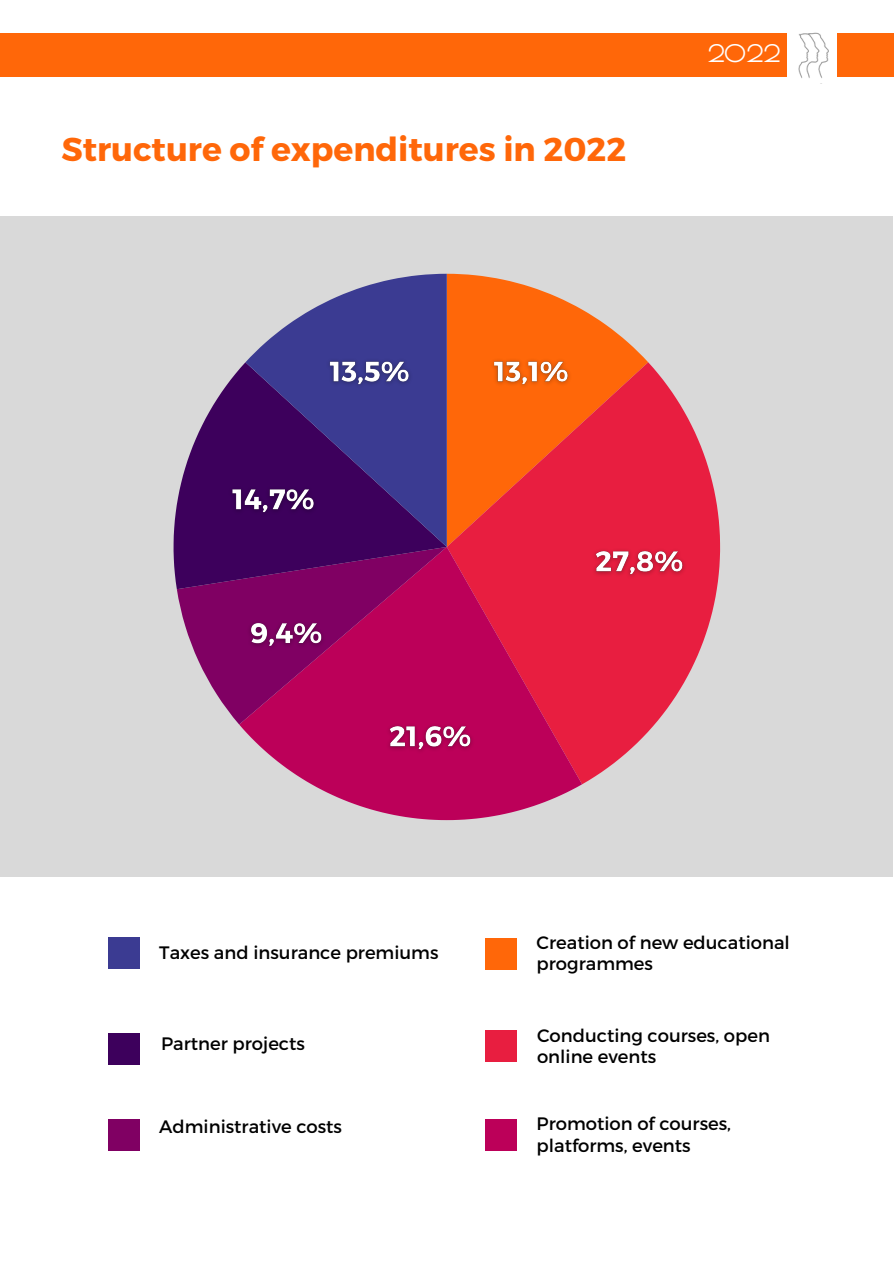
<style>
.page{position:relative;width:894px;height:1264px;background:#fff}
.page>*{position:absolute;margin:0;border:0;box-sizing:border-box;transform-origin:0 0}
.t1{font:700 33px "Montserrat";color:#ff6709}
.t2{font:700 23.7px "Poiret One";color:#fff}
.t3{font:18px/21.3px "Montserrat";color:#000}
</style>
<div class="page">
<div style="left:0;top:33px;width:786px;height:44px;background:#ff6709"></div>
<img style="left:798px;top:32px;width:31px;height:46px">
<div style="left:836px;top:33px;width:57px;height:44px;background:#ff6709"></div>
<div style="left:0;top:217px;width:892px;height:660px;background:#d9d9d9"></div>
<svg style="left:446px;top:274px;width:202px;height:88px;fill:#ff6709"></svg>
<svg style="left:446px;top:362px;width:274px;height:422px;fill:#e81e40"></svg>
<svg style="left:239px;top:547px;width:343px;height:273px;background:#cd2863"></svg>
<svg style="left:177px;top:589px;width:269px;height:135px;background:#a71569"></svg>
<svg style="left:173px;top:363px;width:273px;height:226px;fill:#3d005c"></svg>
<svg style="left:245px;top:274px;width:201px;height:273px;background:#4e3a88"></svg>
<img style="left:224px;top:480px;width:99px;height:42px">
<img style="left:242px;top:614px;width:88px;height:42px">
<img style="left:380px;top:717px;width:100px;height:42px">
<img style="left:586px;top:543px;width:106px;height:42px">
<img style="left:485px;top:352px;width:92px;height:43px">
<img style="left:321px;top:352px;width:97px;height:43px">
<div style="left:108px;top:937px;width:31px;height:32px;background:#3b3b92"></div>
<div style="left:485px;top:1119px;width:31px;height:31px;background:#bc0059"></div>
<div style="left:108px;top:1119px;width:31px;height:31px;background:#800063"></div>
<div style="left:108px;top:1032px;width:31px;height:32px;background:#3d005c"></div>
<div style="left:485px;top:1030px;width:31px;height:32px;background:#e81e40"></div>
<div style="left:485px;top:937px;width:31px;height:32px;background:#ff6709"></div>
<h3 class="t1" style="left:61px;top:127px;width:566px">Structure of expenditures in 2022</h3>
<p class="t2" style="left:707px;top:40px;width:74px">2022</p>
<p class="t3" style="left:159px;top:941px;width:281px">Taxes and insurance premiums</p>
<p class="t3" style="left:161px;top:1032px;width:145px">Partner projects</p>
<p class="t3" style="left:159px;top:1114px;width:184px">Administrative costs</p>
<h1 class="t3" style="left:536px;top:931px;width:255px">Creation of new educational programmes</h1>
<p class="t3" style="left:537px;top:1023px;width:234px">Conducting courses, open online events</p>
<p class="t3" style="left:536px;top:1112px;width:196px">Promotion of courses, platforms, events</p>
</div>
